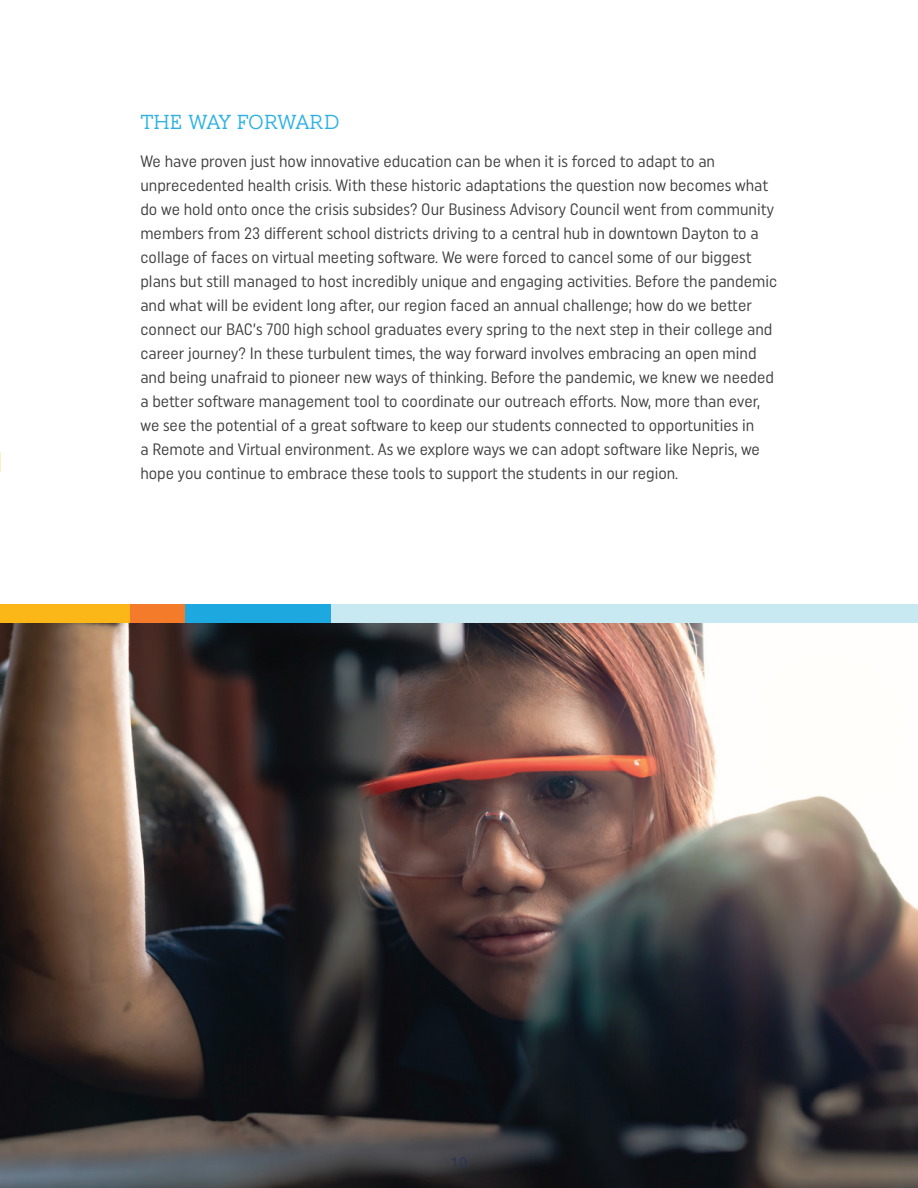
<style>
.page{position:relative;width:918px;height:1188px;background:#fff}
.page>*{position:absolute;margin:0;border:0;box-sizing:border-box;transform-origin:0 0}
.t1{font:300 21px "AW Conqueror Slab";letter-spacing:-.04em;color:#2db1e4}
.t2{font:16.5px/24px "Uniform Condensed";color:#3e3e3f}
.t3{font:500 13.5px "Avenir Next LT Pro";color:#2a3559}
</style>
<div class="page">
<img style="left:0;top:0;width:1px;height:471px">
<img style="left:0;top:623px;width:918px;height:565px">
<div style="left:331px;top:604px;width:587px;height:19px;background:#c8e9f2"></div>
<div style="left:184px;top:604px;width:147px;height:19px;background:#1ea8e0"></div>
<div style="left:130px;top:604px;width:54px;height:19px;background:#f37b2a"></div>
<div style="left:0;top:604px;width:130px;height:19px;background:#fbb717"></div>
<p class="t1" style="left:140px;top:111px;width:201px">THE WAY FORWARD</p>
<p class="t2" style="left:140px;top:149px;width:638px">We have proven just how innovative education can be when it is forced to adapt to an unprecedented health crisis. With these historic adaptations the question now becomes what do we hold onto once the crisis subsides? Our Business Advisory Council went from community members from 23 different school districts driving to a central hub in downtown Dayton to a collage of faces on virtual meeting software. We were forced to cancel some of our biggest plans but still managed to host incredibly unique and engaging activities. Before the pandemic and what will be evident long after, our region faced an annual challenge; how do we better connect our BAC’s 700 high school graduates every spring to the next step in their college and career journey? In these turbulent times, the way forward involves embracing an open mind and being unafraid to pioneer new ways of thinking. Before the pandemic, we knew we needed a better software management tool to coordinate our outreach efforts. Now, more than ever, we see the potential of a great software to keep our students connected to opportunities in<br>a Remote and Virtual environment. As we explore ways we can adopt software like Nepris, we hope you continue to embrace these tools to support the students in our region.</p>
<p class="t3" style="left:451px;top:1154px;width:18px">10</p>
</div>
